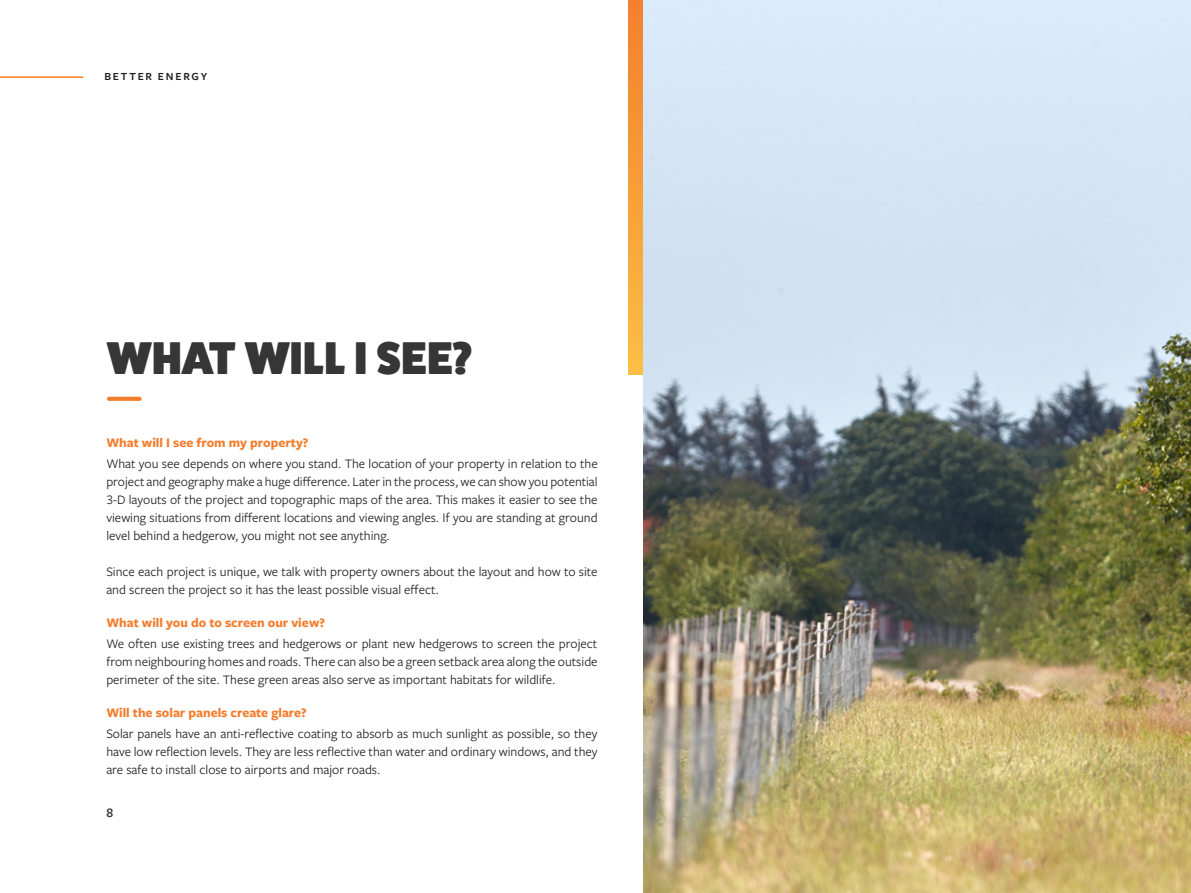
<style>
.page{position:relative;width:1191px;height:893px;background:#fff}
.page>*{position:absolute;margin:0;border:0;box-sizing:border-box;transform-origin:0 0}
.t1{font:800 46.05px "Fat Frank";letter-spacing:.01em;color:#363636}
.t2{font:13.5px/18px "Freight Sans Pro";color:#231f20;text-align:justify}
.t3{font:700 13.5px "Freight Sans Pro";color:#f47d2d}
.t4{font:600 13.5px "Freight Sans Pro";color:#363636}
.t5{font:600 11.25px "Freight Sans Pro";letter-spacing:.16em;color:#231f20}
</style>
<div class="page">
<svg style="left:107px;top:397px;width:35px;height:4px"></svg>
<div style="left:628px;top:0;width:16px;height:374px;background:linear-gradient(to bottom,#f47f2d,#fbbe43)"></div>
<img style="left:643px;top:0;width:548px;height:893px">
<hr style="left:0;top:76px;width:83px;height:2px;background:#f47d2d">
<p class="t5" style="left:104px;top:69px;width:104px">BETTER ENERGY</p>
<h1 class="t1" style="left:107px;top:332px;width:366px">WHAT WILL I SEE?</h1>
<p class="t3" style="left:106px;top:433px;width:204px">What will I see from my property?</p>
<p class="t2" style="left:106px;top:454px;width:493px">What you see depends on where you stand. The location of your property in relation to the project and geography make a huge difference. Later in the process, we can show you potential 3-D layouts of the project and topographic maps of the area. This makes it easier to see the viewing situations from different locations and viewing angles. If you are standing at ground level behind a hedgerow, you might not see anything.</p>
<p class="t2" style="left:106px;top:562px;width:493px">Since each project is unique, we talk with property owners about the layout and how to site and screen the project so it has the least possible visual effect.</p>
<p class="t3" style="left:106px;top:613px;width:220px">What will you do to screen our view?</p>
<p class="t2" style="left:106px;top:634px;width:493px">We often use existing trees and hedgerows or plant new hedgerows to screen the project from neighbouring homes and roads. There can also be a green setback area along the outside perimeter of the site. These green areas also serve as important habitats for wildlife.</p>
<p class="t3" style="left:106px;top:703px;width:202px">Will the solar panels create glare?</p>
<p class="t2" style="left:106px;top:724px;width:493px">Solar panels have an anti-reflective coating to absorb as much sunlight as possible, so they have low reflection levels. They are less reflective than water and ordinary windows, and they are safe to install close to airports and major roads.</p>
<p class="t4" style="left:106px;top:803px;width:8px">8</p>
</div>
